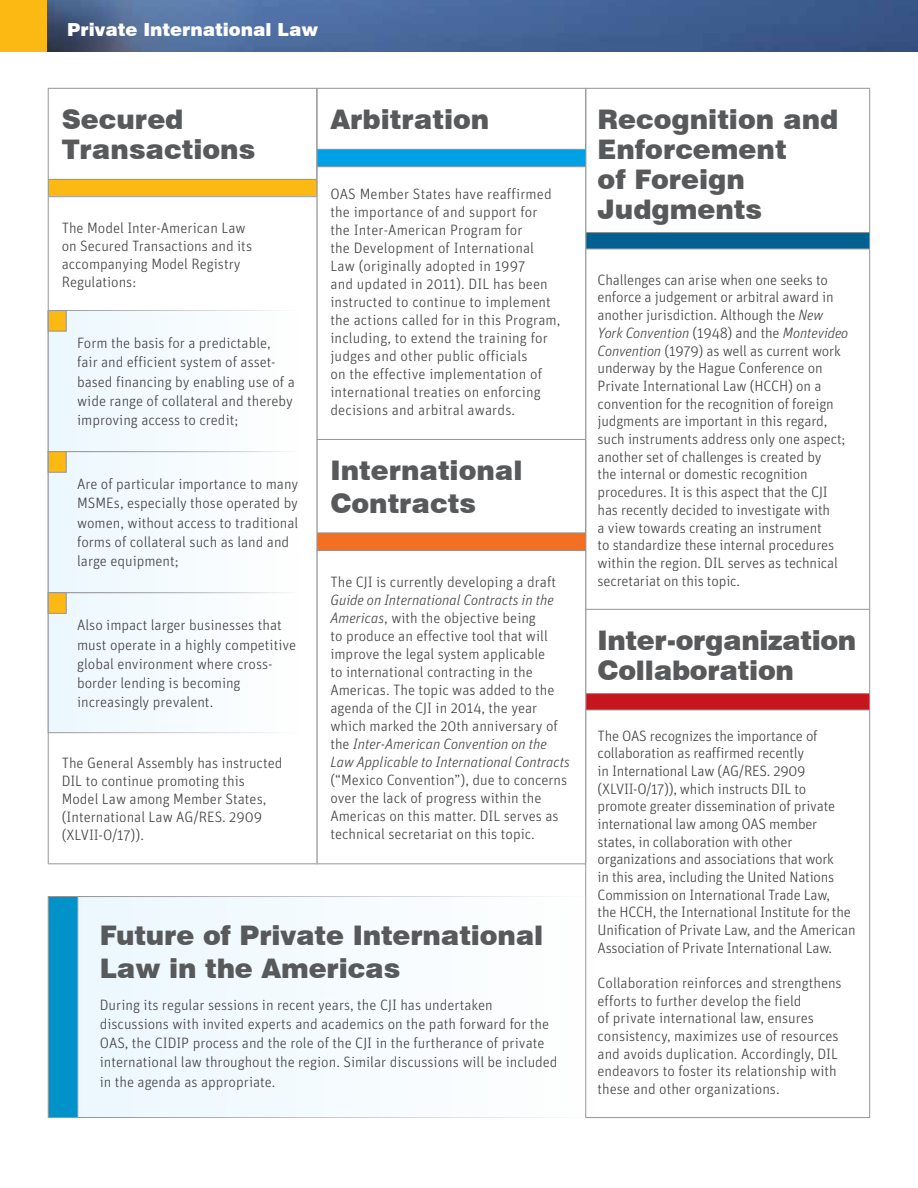
<style>
.page{position:relative;width:918px;height:1188px;background:#fff}
.page>*{position:absolute;margin:0;border:0;box-sizing:border-box;transform-origin:0 0}
.t1{font:900 27px/30px "Swiss 721 BT";color:#58595b}
.t2{font:900 18px "Swiss 721 BT";color:#fff}
.t3{font:300 15px/17.7px "Unit";color:#414042}
.s1{font-style:italic}
</style>
<div class="page">
<div style="left:0;top:0;width:48px;height:52px;background:#fdb913"></div>
<img style="left:48px;top:0;width:870px;height:52px">
<div style="left:586px;top:233px;width:284px;height:16px;background:#006092"></div>
<div style="left:586px;top:694px;width:284px;height:16px;background:#c6161d"></div>
<hr style="left:585px;top:249px;width:285px;height:1px;background:#939598">
<hr style="left:869px;top:249px;width:1px;height:360px;background:#939598">
<hr style="left:585px;top:710px;width:285px;height:1px;background:#939598">
<hr style="left:585px;top:710px;width:1px;height:407px;background:#939598">
<hr style="left:869px;top:710px;width:1px;height:407px;background:#939598">
<hr style="left:585px;top:1117px;width:285px;height:1px;background:#939598">
<hr style="left:585px;top:88px;width:285px;height:1px;background:#939598">
<hr style="left:869px;top:89px;width:1px;height:143px;background:#939598">
<hr style="left:585px;top:232px;width:285px;height:1px;background:#939598">
<svg style="left:869px;top:233px;width:1px;height:16px"></svg>
<hr style="left:585px;top:609px;width:285px;height:1px;background:#939598">
<hr style="left:869px;top:610px;width:1px;height:83px;background:#939598">
<hr style="left:585px;top:693px;width:285px;height:1px;background:#939598">
<svg style="left:869px;top:694px;width:1px;height:16px"></svg>
<div style="left:317px;top:149px;width:269px;height:18px;background:#00a1e4"></div>
<div style="left:317px;top:533px;width:269px;height:17px;background:#f36f21"></div>
<hr style="left:317px;top:166px;width:269px;height:1px;background:#939598">
<hr style="left:317px;top:167px;width:1px;height:272px;background:#939598">
<hr style="left:585px;top:167px;width:1px;height:272px;background:#939598">
<hr style="left:317px;top:550px;width:269px;height:1px;background:#939598">
<hr style="left:585px;top:551px;width:1px;height:312px;background:#939598">
<hr style="left:317px;top:88px;width:269px;height:1px;background:#939598">
<hr style="left:585px;top:89px;width:1px;height:60px;background:#939598">
<hr style="left:317px;top:149px;width:269px;height:1px;background:#939598">
<svg style="left:585px;top:150px;width:1px;height:16px"></svg>
<hr style="left:317px;top:439px;width:269px;height:1px;background:#939598">
<hr style="left:585px;top:440px;width:1px;height:93px;background:#939598">
<hr style="left:317px;top:533px;width:269px;height:1px;background:#939598">
<svg style="left:585px;top:533px;width:1px;height:17px"></svg>
<hr style="left:317px;top:863px;width:269px;height:1px;background:#939598">
<div style="left:48px;top:179px;width:269px;height:18px;background:#fdb913"></div>
<hr style="left:48px;top:196px;width:269px;height:1px;background:#939598">
<hr style="left:48px;top:197px;width:1px;height:666px;background:#939598">
<hr style="left:317px;top:197px;width:1px;height:666px;background:#939598">
<hr style="left:48px;top:863px;width:269px;height:1px;background:#939598">
<hr style="left:48px;top:88px;width:269px;height:1px;background:#939598">
<hr style="left:48px;top:89px;width:1px;height:90px;background:#939598">
<hr style="left:317px;top:89px;width:1px;height:90px;background:#939598">
<hr style="left:48px;top:179px;width:269px;height:1px;background:#939598">
<svg style="left:48px;top:180px;width:1px;height:16px"></svg>
<svg style="left:317px;top:180px;width:1px;height:16px"></svg>
<div style="left:48px;top:896px;width:33px;height:222px;background:#0092c8;border:1px solid #939598"></div>
<div style="left:77px;top:896px;width:517px;height:222px;background:#f4fbfe;border:1px solid #939598"></div>
<div style="left:48px;top:310px;width:251px;height:142px;background:#f5fbfe;border:1px solid #939598"></div>
<div style="left:48px;top:310px;width:19px;height:22px;background:#fdb913;border:1px solid #939598"></div>
<div style="left:48px;top:451px;width:251px;height:142px;background:#f5fbfe;border:1px solid #939598"></div>
<div style="left:48px;top:451px;width:19px;height:22px;background:#fdb913;border:1px solid #939598"></div>
<div style="left:48px;top:592px;width:251px;height:141px;background:#f5fbfe;border:1px solid #939598"></div>
<div style="left:48px;top:592px;width:19px;height:22px;background:#fdb913;border:1px solid #939598"></div>
<p class="t2" style="left:67px;top:18px;width:252px">Private International Law</p>
<h1 class="t1" style="left:62px;top:104px;width:195px">Secured<br>Transactions</h1>
<p class="t3" style="left:62px;top:218px;width:192px">The Model Inter-American Law on Secured Transactions and its accompanying Model Registry<br>Regulations:</p>
<p class="t3" style="left:77px;top:333px;width:219px;line-height:19.2px">Form the basis for a predictable, fair and efficient system of asset&shy;based financing by enabling use of a wide range of collateral and thereby improving access to credit;</p>
<p class="t3" style="left:77px;top:474px;width:223px;line-height:19.2px">Are of particular importance to many<br>MSMEs, especially those operated by women, without access to traditional forms of collateral such as land and large equipment;</p>
<p class="t3" style="left:77px;top:615px;width:221px;line-height:19.2px">Also impact larger businesses that must operate in a highly competitive global environment where cross&shy;border lending is becoming increasingly prevalent.</p>
<p class="t3" style="left:62px;top:753px;width:222px">The General Assembly has instructed<br>DIL to continue promoting this<br>Model Law among Member States, (International Law AG/RES. 2909 (XLVII-O/17)).</p>
<h1 class="t1" style="left:330px;top:104px;width:161px">Arbitration</h1>
<p class="t3" style="left:330px;top:184px;width:232px">OAS Member States have reaffirmed the importance of and support for the Inter-American Program for<br>the Development of International Law (originally adopted in 1997<br>and updated in 2011). DIL has been instructed to continue to implement the actions called for in this Program, including, to extend the training for judges and other public officials<br>on the effective implementation of international treaties on enforcing decisions and arbitral awards.</p>
<h1 class="t1" style="left:330px;top:454px;width:194px;line-height:32.4px">International<br>Contracts</h1>
<p class="t3" style="left:330px;top:573px;width:227px">The CJI is currently developing a draft</p>
<p class="t3" style="left:330px;top:591px;width:241px"><span class="s1">Guide on International Contracts in the Americas</span>, with the objective being<br>to produce an effective tool that will improve the legal system applicable<br>to international contracting in the Americas. The topic was added to the agenda of the CJI in 2014, the year which marked the 20th anniversary of the <span class="s1">Inter-American Convention on the Law Applicable to International Contracts</span></p>
<p class="t3" style="left:330px;top:771px;width:238px">(“Mexico Convention”), due to concerns over the lack of progress within the Americas on this matter. DIL serves as technical secretariat on this topic.</p>
<h1 class="t1" style="left:100px;top:919px;width:445px;line-height:32.4px">Future of Private International<br>Law in the Americas</h1>
<p class="t3" style="left:100px;top:995px;width:459px;line-height:19.2px">During its regular sessions in recent years, the CJI has undertaken discussions with invited experts and academics on the path forward for the OAS, the CIDIP process and the role of the CJI in the furtherance of private international law throughout the region. Similar discussions will be included in the agenda as appropriate.</p>
<h1 class="t1" style="left:598px;top:104px;width:242px">Recognition and<br>Enforcement<br>of Foreign<br>Judgments</h1>
<p class="t3" style="left:598px;top:270px;width:252px">Challenges can arise when one seeks to enforce a judgement or arbitral award in another jurisdiction. Although the <span class="s1">New York Convention</span> (1948) and the <span class="s1">Montevideo Convention</span> (1979) as well as current work underway by the Hague Conference on Private International Law (HCCH) on a convention for the recognition of foreign judgments are important in this regard, such instruments address only one aspect; another set of challenges is created by<br>the internal or domestic recognition procedures. It is this aspect that the CJI has recently decided to investigate with<br>a view towards creating an instrument<br>to standardize these internal procedures within the region. DIL serves as technical secretariat on this topic.</p>
<h1 class="t1" style="left:598px;top:625px;width:260px">Inter-organization<br>Collaboration</h1>
<p class="t3" style="left:598px;top:726px;width:260px">The OAS recognizes the importance of collaboration as reaffirmed recently<br>in International Law (AG/RES. 2909 (XLVII-O/17)), which instructs DIL to promote greater dissemination of private international law among OAS member states, in collaboration with other organizations and associations that work<br>in this area, including the United Nations Commission on International Trade Law,<br>the HCCH, the International Institute for the Unification of Private Law, and the American Association of Private International Law.</p>
<p class="t3" style="left:598px;top:974px;width:246px">Collaboration reinforces and strengthens efforts to further develop the field<br>of private international law, ensures consistency, maximizes use of resources and avoids duplication. Accordingly, DIL endeavors to foster its relationship with these and other organizations.</p>
</div>
